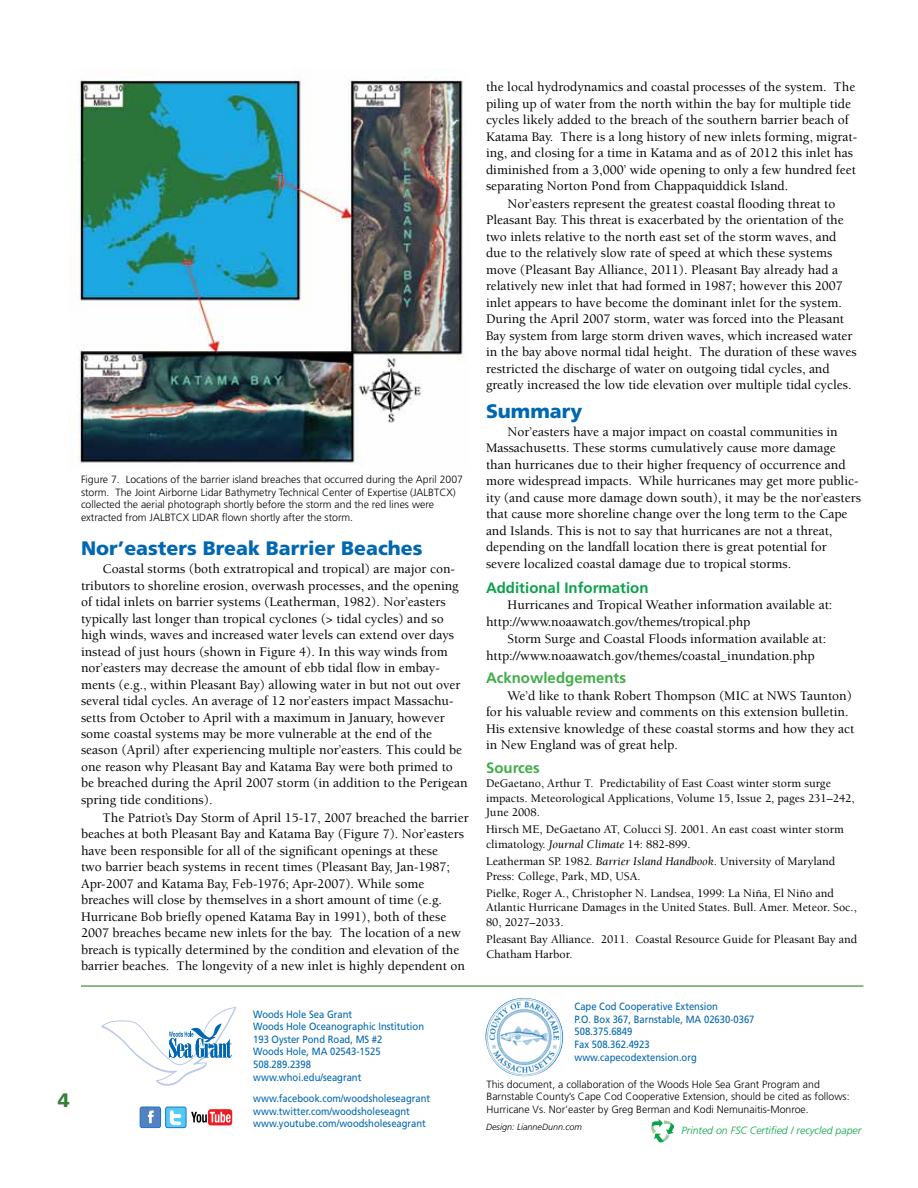
<style>
.page{position:relative;width:918px;height:1188px;background:#fff}
.page>*{position:absolute;margin:0;border:0;box-sizing:border-box;transform-origin:0 0}
.t1{font:900 19.5px "Frutiger";color:#0067b1}
.t2{font:900 19.5px "Frutiger";color:#378038}
.t3{font:700 15px "Frutiger";color:#41ad49}
.t4{font:700 15px "Frutiger";color:#0aa24a}
.t5{font:500 13.5px/16.5px "Berkeley";color:#000}
.t6{font:500 12px/14.4px "Berkeley";color:#000}
.t7{font:300 10.5px/12.6px "Frutiger";color:#000}
.t8{font:10.5px/12.6px "Frutiger";color:#0067b1;scale:.9 1}
.t9{font:italic 300 10.5px "Frutiger";color:#0aa24a}
.t10{font:italic 300 9px "Frutiger";color:#000}
.s1{font-weight:400;font-style:italic}
</style>
<div class="page">
<img style="left:485px;top:998px;width:78px;height:78px">
<svg style="left:101px;top:1007px;width:135px;height:79px"></svg>
<div style="left:208px;top:1109px;width:24px;height:16px;background:#ed1d24;border-radius:3px"></div>
<svg style="left:191px;top:1112px;width:40px;height:11px"></svg>
<div style="left:140px;top:1107px;width:21px;height:21px;background:#5382c2;border-radius:2px"></div>
<div style="left:140px;top:1107px;width:21px;height:21px;border:1px solid #1c75bc;border-radius:2px"></div>
<svg style="left:148px;top:1111px;width:6px;height:12px"></svg>
<svg style="left:166px;top:1107px;width:20px;height:21px"></svg>
<div style="left:166px;top:1107px;width:20px;height:21px;border:1px solid #1c75bc;border-radius:2px"></div>
<svg style="left:170px;top:1110px;width:11px;height:15px"></svg>
<svg style="left:651px;top:1119px;width:23px;height:24px"></svg>
<img style="left:68px;top:72px;width:396px;height:393px">
<hr style="left:81px;top:986px;width:782px;height:1px;background:#378038">
<p class="t7" style="left:81px;top:473px;width:384px">Figure 7. Locations of the barrier island breaches that occurred during the April 2007 storm. The Joint Airborne Lidar Bathymetry Technical Center of Expertise (JALBTCX) collected the aerial photograph shortly before the storm and the red lines were extracted from JALBTCX LIDAR flown shortly after the storm.</p>
<h1 class="t1" style="left:81px;top:537px;width:343px">Nor’easters Break Barrier Beaches</h1>
<p class="t5" style="left:81px;top:561px;width:388px;text-indent:22px">Coastal storms (both extratropical and tropical) are major con&shy;tributors to shoreline erosion, overwash processes, and the opening of tidal inlets on barrier systems (Leatherman, 1982). Nor’easters typically last longer than tropical cyclones (&gt; tidal cycles) and so high winds, waves and increased water levels can extend over days instead of just hours (shown in Figure 4). In this way winds from nor’easters may decrease the amount of ebb tidal flow in embay&shy;ments (e.g., within Pleasant Bay) allowing water in but not out over several tidal cycles. An average of 12 nor’easters impact Massachu&shy;setts from October to April with a maximum in January, however some coastal systems may be more vulnerable at the end of the season (April) after experiencing multiple nor’easters. This could be one reason why Pleasant Bay and Katama Bay were both primed to be breached during the April 2007 storm (in addition to the Perigean spring tide conditions).</p>
<p class="t5" style="left:81px;top:809px;width:389px;text-indent:22px">The Patriot’s Day Storm of April 15-17, 2007 breached the barrier beaches at both Pleasant Bay and Katama Bay (Figure 7). Nor’easters have been responsible for all of the significant openings at these<br>two barrier beach systems in recent times (Pleasant Bay, Jan-1987; Apr-2007 and Katama Bay, Feb-1976; Apr-2007). While some breaches will close by themselves in a short amount of time (e.g.<br>Hurricane Bob briefly opened Katama Bay in 1991), both of these 2007 breaches became new inlets for the bay. The location of a new breach is typically determined by the condition and elevation of the barrier beaches. The longevity of a new inlet is highly dependent on</p>
<h1 class="t2" style="left:58px;top:1088px;width:13px">4</h1>
<p class="t8" style="left:253px;top:1008px;width:191px">Woods Hole Sea Grant<br>Woods Hole Oceanographic Institution<br>193 Oyster Pond Road, MS #2<br>Woods Hole, MA 02543-1525<br>508.289.2398<br>www.whoi.edu/seagrant</p>
<p class="t8" style="left:253px;top:1092px;width:198px">www.facebook.com/woodsholeseagrant www.twitter.com/woodsholeseagnt www.youtube.com/woodsholeseagrant</p>
<p class="t5" style="left:486px;top:79px;width:371px">the local hydrodynamics and coastal processes of the system. The</p>
<p class="t5" style="left:486px;top:95px;width:367px">piling up of water from the north within the bay for multiple tide</p>
<p class="t5" style="left:486px;top:112px;width:364px">cycles likely added to the breach of the southern barrier beach of</p>
<p class="t5" style="left:486px;top:128px;width:373px">Katama Bay. There is a long history of new inlets forming, migrat-</p>
<p class="t5" style="left:486px;top:145px;width:368px">ing, and closing for a time in Katama and as of 2012 this inlet has</p>
<p class="t5" style="left:486px;top:161px;width:372px">diminished from a 3,000’ wide opening to only a few hundred feet</p>
<p class="t5" style="left:486px;top:178px;width:304px">separating Norton Pond from Chappaquiddick Island.</p>
<p class="t5" style="left:508px;top:195px;width:329px">Nor’easters represent the greatest coastal flooding threat to</p>
<p class="t5" style="left:486px;top:212px;width:359px">Pleasant Bay. This threat is exacerbated by the orientation of the</p>
<p class="t5" style="left:486px;top:228px;width:352px">two inlets relative to the north east set of the storm waves, and</p>
<p class="t5" style="left:486px;top:245px;width:348px">due to the relatively slow rate of speed at which these systems</p>
<p class="t5" style="left:486px;top:261px;width:354px">move (Pleasant Bay Alliance, 2011). Pleasant Bay already had a</p>
<p class="t5" style="left:486px;top:278px;width:358px">relatively new inlet that had formed in 1987; however this 2007</p>
<p class="t5" style="left:486px;top:294px;width:357px">inlet appears to have become the dominant inlet for the system.</p>
<p class="t5" style="left:486px;top:311px;width:360px">During the April 2007 storm, water was forced into the Pleasant</p>
<p class="t5" style="left:486px;top:327px;width:368px">Bay system from large storm driven waves, which increased water</p>
<p class="t5" style="left:486px;top:344px;width:372px">in the bay above normal tidal height. The duration of these waves</p>
<p class="t5" style="left:486px;top:360px;width:345px">restricted the discharge of water on outgoing tidal cycles, and</p>
<p class="t5" style="left:486px;top:377px;width:367px">greatly increased the low tide elevation over multiple tidal cycles.</p>
<h1 class="t1" style="left:486px;top:400px;width:98px">Summary</h1>
<p class="t5" style="left:486px;top:424px;width:376px;text-indent:22px">Nor’easters have a major impact on coastal communities in Massachusetts. These storms cumulatively cause more damage than hurricanes due to their higher frequency of occurrence and more widespread impacts. While hurricanes may get more public&shy;ity (and cause more damage down south), it may be the nor’easters that cause more shoreline change over the long term to the Cape and Islands. This is not to say that hurricanes are not a threat, depending on the landfall location there is great potential for severe localized coastal damage due to tropical storms.</p>
<p class="t4" style="left:486px;top:579px;width:164px">Additional Information</p>
<p class="t5" style="left:486px;top:597px;width:348px;text-indent:22px">Hurricanes and Tropical Weather information available at: http://www.noaawatch.gov/themes/tropical.php</p>
<p class="t5" style="left:486px;top:631px;width:342px;text-indent:22px">Storm Surge and Coastal Floods information available at: http://www.noaawatch.gov/themes/coastal_inundation.php</p>
<p class="t3" style="left:486px;top:669px;width:142px">Acknowledgements</p>
<p class="t5" style="left:486px;top:687px;width:370px;text-indent:22px">We’d like to thank Robert Thompson (MIC at NWS Taunton) for his valuable review and comments on this extension bulletin.<br>His extensive knowledge of these coastal storms and how they act in New England was of great help.</p>
<p class="t3" style="left:486px;top:759px;width:55px">Sources</p>
<p class="t6" style="left:486px;top:776px;width:370px">DeGaetano, Arthur T. Predictability of East Coast winter storm surge impacts. Meteorological Applications, Volume 15, Issue 2, pages 231–242,<br>June 2008.</p>
<p class="t6" style="left:486px;top:823px;width:360px">Hirsch ME, DeGaetano AT, Colucci SJ. 2001. An east coast winter storm climatology. <span class="s1">Journal Climate</span> 14: 882-899.</p>
<p class="t6" style="left:486px;top:854px;width:351px">Leatherman SP. 1982. <span class="s1">Barrier Island Handbook</span>. University of Maryland<br>Press: College, Park, MD, USA.</p>
<p class="t6" style="left:486px;top:886px;width:372px">Pielke, Roger A., Christopher N. Landsea, 1999: La Niña, El Niño and<br>Atlantic Hurricane Damages in the United States. Bull. Amer. Meteor. Soc.,<br>80, 2027–2033.</p>
<p class="t6" style="left:486px;top:932px;width:373px">Pleasant Bay Alliance. 2011. Coastal Resource Guide for Pleasant Bay and<br>Chatham Harbor.</p>
<p class="t8" style="left:575px;top:1000px;width:201px">Cape Cod Cooperative Extension<br>P.O. Box 367, Barnstable, MA 02630-0367<br>508.375.6849<br>Fax 508.362.4923 www.capecodextension.org</p>
<p class="t7" style="left:487px;top:1078px;width:365px">This document, a collaboration of the Woods Hole Sea Grant Program and<br>Barnstable County’s Cape Cod Cooperative Extension, should be cited as follows:<br>Hurricane Vs. Nor’easter by Greg Berman and Kodi Nemunaitis-Monroe.</p>
<p class="t9" style="left:682px;top:1125px;width:181px">Printed on FSC Certified / recycled paper</p>
<p class="t10" style="left:486px;top:1122px;width:98px">Design: LianneDunn.com</p>
</div>
